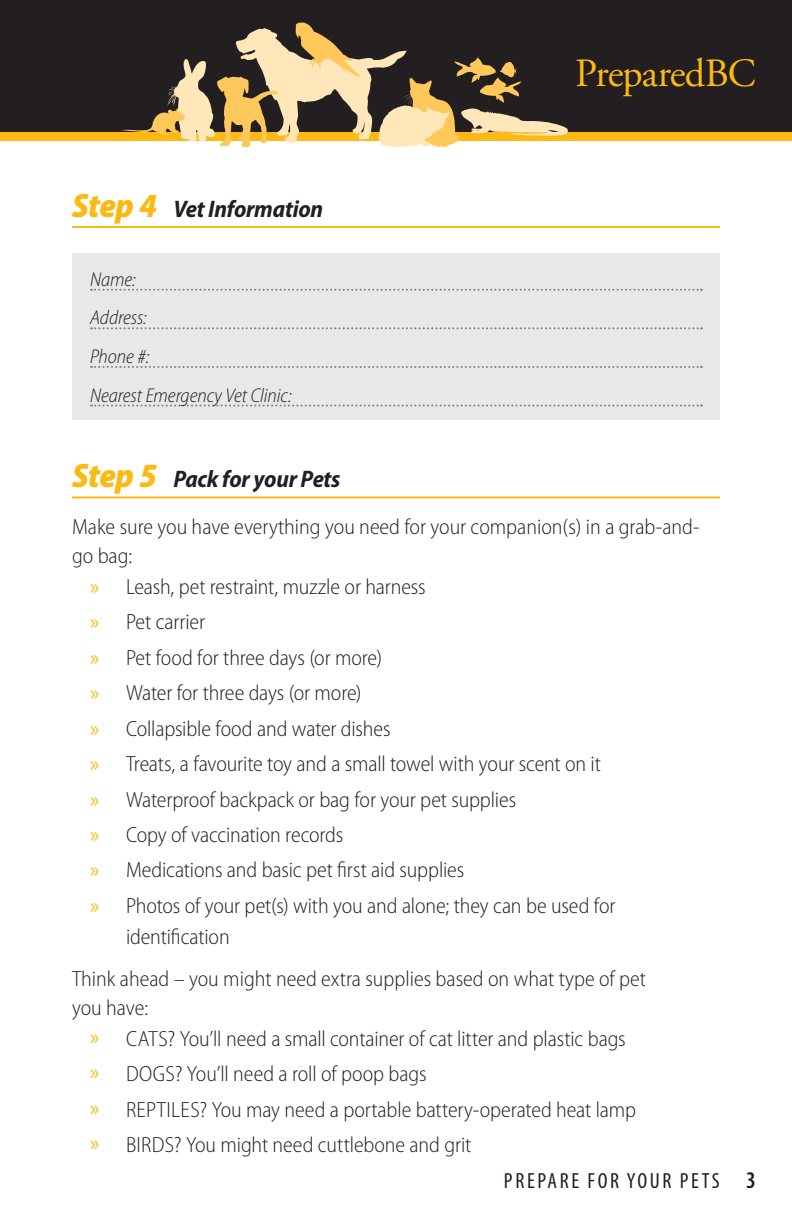
<style>
.page{position:relative;width:792px;height:1224px;background:#fff}
.page>*{position:absolute;margin:0;border:0;box-sizing:border-box;transform-origin:0 0}
.t1{font:40px "Adobe Garamond Pro";letter-spacing:-.025em;color:#fdb913}
.H1_Steps{font:italic 700 semi-condensed 24px "Myriad Pro";letter-spacing:-.01em;color:#231f20}
.Body{font:300 semi-condensed 22px/28.8px "Myriad Pro";letter-spacing:-.005em;color:#231f20}
.t2{font:condensed 22px "Myriad Pro";letter-spacing:.12em;color:#231f20}
.Contact_Info{font:italic 300 semi-condensed 20px "Myriad Pro";letter-spacing:-.005em;color:#231f20}
.s1{font-weight:900;font-size:34px;color:#fdb913}
.s2{font-weight:400;font-stretch:normal;color:#fdb913}
.s3{font-weight:600;font-size:24px}
</style>
<div class="page">
<hr style="left:72px;top:226px;width:648px;height:2px;background:#fdb913">
<hr style="left:72px;top:496px;width:648px;height:2px;background:#fdb913">
<div style="left:72px;top:253px;width:648px;height:167px;background:#e7e8e8"></div>
<svg style="left:91px;top:289px;width:611px;height:2px"></svg>
<svg style="left:91px;top:327px;width:611px;height:2px"></svg>
<svg style="left:91px;top:366px;width:611px;height:2px"></svg>
<svg style="left:91px;top:405px;width:611px;height:2px"></svg>
<div style="left:0;top:131px;width:792px;height:9px;background:#fdb913"></div>
<div style="left:0;top:0;width:792px;height:131px;background:#231f20"></div>
<svg style="left:121px;top:22px;width:448px;height:125px"></svg>
<p class="H1_Steps" style="left:72px;top:196px;width:253px"><span class="s1">Step 4</span> Vet Information</p>
<p class="Contact_Info" style="left:90px;top:269px;width:47px">Name:</p>
<p class="Contact_Info" style="left:90px;top:307px;width:58px">Address:</p>
<p class="Contact_Info" style="left:90px;top:346px;width:61px">Phone #:</p>
<p class="Contact_Info" style="left:90px;top:384px;width:203px">Nearest Emergency Vet Clinic:</p>
<h1 class="t1" style="left:575px;top:50px;width:182px">PreparedBC</h1>
<p class="H1_Steps" style="left:72px;top:466px;width:270px"><span class="s1">Step 5</span> Pack for your Pets</p>
<p class="Body" style="left:72px;top:513px;width:629px">Make sure you have everything you need for your companion(s) in a grab-and&shy;go bag:</p>
<p class="Body" style="left:90px;top:573px;width:337px"><span class="s2">»</span> Leash, pet restraint, muzzle or harness</p>
<p class="Body" style="left:90px;top:608px;width:117px"><span class="s2">»</span> Pet carrier</p>
<p class="Body" style="left:90px;top:644px;width:294px"><span class="s2">»</span> Pet food for three days (or more)</p>
<p class="Body" style="left:90px;top:679px;width:273px"><span class="s2">»</span> Water for three days (or more)</p>
<p class="Body" style="left:90px;top:714px;width:302px"><span class="s2">»</span> Collapsible food and water dishes</p>
<p class="Body" style="left:90px;top:750px;width:513px"><span class="s2">»</span> Treats, a favourite toy and a small towel with your scent on it</p>
<p class="Body" style="left:90px;top:785px;width:428px"><span class="s2">»</span> Waterproof backpack or bag for your pet supplies</p>
<p class="Body" style="left:90px;top:821px;width:255px"><span class="s2">»</span> Copy of vaccination records</p>
<p class="Body" style="left:90px;top:856px;width:376px"><span class="s2">»</span> Medications and basic pet first aid supplies</p>
<p class="Body" style="left:126px;top:891px;width:491px;line-height:30.8px;text-indent:-36px"><span class="s2">»</span> Photos of your pet(s) with you and alone; they can be used for identification</p>
<p class="Body" style="left:72px;top:965px;width:576px">Think ahead – you might need extra supplies based on what type of pet you have:</p>
<p class="Body" style="left:90px;top:1024px;width:537px"><span class="s2">»</span> CATS? You’ll need a small container of cat litter and plastic bags</p>
<p class="Body" style="left:90px;top:1060px;width:338px"><span class="s2">»</span> DOGS? You’ll need a roll of poop bags</p>
<p class="Body" style="left:90px;top:1095px;width:547px"><span class="s2">»</span> REPTILES? You may need a portable battery-operated heat lamp</p>
<p class="Body" style="left:90px;top:1131px;width:383px"><span class="s2">»</span> BIRDS? You might need cuttlebone and grit</p>
<p class="t2" style="left:504px;top:1169px;width:254px">PREPARE FOR YOUR PETS <span class="s3">3</span></p>
</div>
